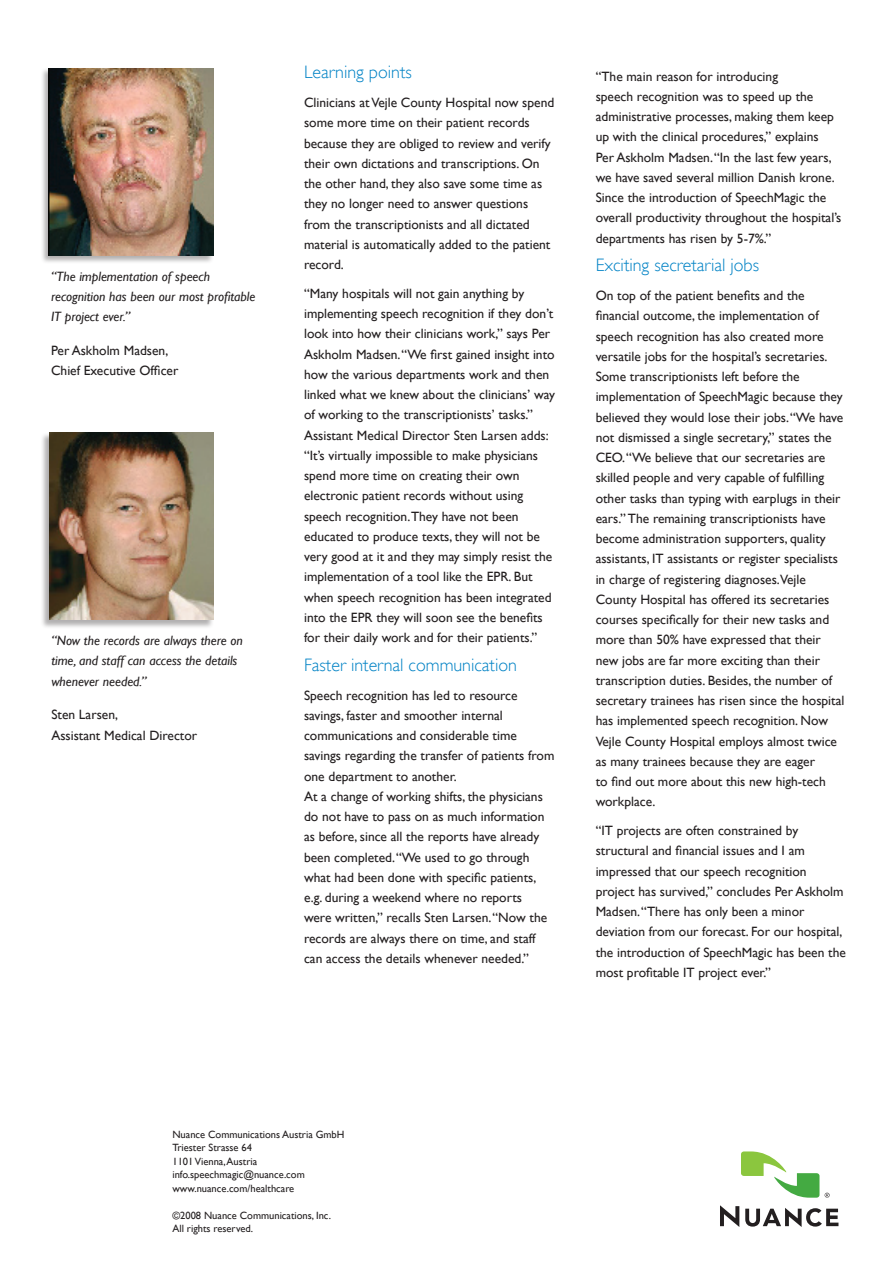
<style>
.page{position:relative;width:893px;height:1263px;background:#fff}
.page>*{position:absolute;margin:0;border:0;box-sizing:border-box;transform-origin:0 0}
.t1{font:300 18px "Gill Sans";color:#0082c5}
.t2{font:13.5px/20.2px "Gill Sans";color:#231f20}
.t3{font:italic 13.5px/20.2px "Gill Sans";color:#231f20}
.t4{font:10.5px/13.5px "Gill Sans";color:#231f20}
</style>
<div class="page">
<svg style="left:741px;top:1151px;width:78px;height:47px"></svg>
<svg style="left:720px;top:1205px;width:19px;height:22px"></svg>
<svg style="left:745px;top:1208px;width:93px;height:19px"></svg>
<svg style="left:825px;top:1193px;width:5px;height:4px"></svg>
<div style="left:40px;top:68px;width:174px;height:196px;background:#231f20;opacity:.35"></div>
<img style="left:49px;top:68px;width:164px;height:187px">
<div style="left:40px;top:432px;width:174px;height:197px;background:#231f20;opacity:.35"></div>
<img style="left:49px;top:433px;width:165px;height:187px">
<p class="t3" style="left:51px;top:266px;width:206px">“The implementation of speech recognition has been our most profitable<br>IT project ever.”</p>
<p class="t2" style="left:51px;top:340px;width:129px">Per Askholm Madsen,<br>Chief Executive Officer</p>
<p class="t3" style="left:51px;top:630px;width:193px">“Now the records are always there on time, and staff can access the details whenever needed.”</p>
<p class="t2" style="left:51px;top:705px;width:147px">Sten Larsen,<br>Assistant Medical Director</p>
<h1 class="t1" style="left:304px;top:62px;width:109px">Learning points</h1>
<p class="t2" style="left:304px;top:92px;width:252px">Clinicians at Vejle County Hospital now spend some more time on their patient records because they are obliged to review and verify their own dictations and transcriptions. On the other hand, they also save some time as they no longer need to answer questions from the transcriptionists and all dictated material is automatically added to the patient record.</p>
<p class="t2" style="left:304px;top:283px;width:252px">“Many hospitals will not gain anything by implementing speech recognition if they don’t look into how their clinicians work,” says Per Askholm Madsen. “We first gained insight into how the various departments work and then linked what we knew about the clinicians’ way of working to the transcriptionists’ tasks.” Assistant Medical Director Sten Larsen adds: “It’s virtually impossible to make physicians spend more time on creating their own electronic patient records without using speech recognition.They have not been educated to produce texts, they will not be very good at it and they may simply resist the implementation of a tool like the EPR. But when speech recognition has been integrated into the EPR they will soon see the benefits for their daily work and for their patients.”</p>
<h1 class="t1" style="left:304px;top:654px;width:214px">Faster internal communication</h1>
<p class="t2" style="left:304px;top:685px;width:252px">Speech recognition has led to resource savings, faster and smoother internal communications and considerable time savings regarding the transfer of patients from one department to another.<br>At a change of working shifts, the physicians do not have to pass on as much information as before, since all the reports have already been completed. “We used to go through what had been done with specific patients, e.g. during a weekend where no reports<br>were written,” recalls Sten Larsen. “Now the records are always there on time, and staff can access the details whenever needed.”</p>
<p class="t2" style="left:596px;top:66px;width:247px">“The main reason for introducing<br>speech recognition was to speed up the administrative processes, making them keep up with the clinical procedures,” explains<br>Per Askholm Madsen. “In the last few years, we have saved several million Danish krone.<br>Since the introduction of SpeechMagic the overall productivity throughout the hospital’s departments has risen by 5-7%.”</p>
<h1 class="t1" style="left:596px;top:255px;width:165px">Exciting secretarial jobs</h1>
<p class="t2" style="left:596px;top:285px;width:250px">On top of the patient benefits and the financial outcome, the implementation of speech recognition has also created more versatile jobs for the hospital’s secretaries.<br>Some transcriptionists left before the implementation of SpeechMagic because they believed they would lose their jobs. “We have not dismissed a single secretary,” states the CEO. “We believe that our secretaries are skilled people and very capable of fulfilling other tasks than typing with earplugs in their ears.” The remaining transcriptionists have become administration supporters, quality assistants, IT assistants or register specialists in charge of registering diagnoses.Vejle County Hospital has offered its secretaries courses specifically for their new tasks and more than 50% have expressed that their new jobs are far more exciting than their transcription duties. Besides, the number of secretary trainees has risen since the hospital has implemented speech recognition. Now Vejle County Hospital employs almost twice as many trainees because they are eager<br>to find out more about this new high-tech workplace.</p>
<p class="t2" style="left:596px;top:820px;width:252px">“IT projects are often constrained by structural and financial issues and I am impressed that our speech recognition project has survived,” concludes Per Askholm Madsen. “There has only been a minor deviation from our forecast. For our hospital, the introduction of SpeechMagic has been the most profitable IT project ever.”</p>
<p class="t4" style="left:172px;top:1127px;width:174px">Nuance Communications Austria GmbH<br>Triester Strasse 64<br>1101 Vienna, Austria info.speechmagic@nuance.com www.nuance.com/healthcare</p>
<p class="t4" style="left:172px;top:1208px;width:160px">©2008 Nuance Communications, Inc.<br>All rights reserved.</p>
</div>
